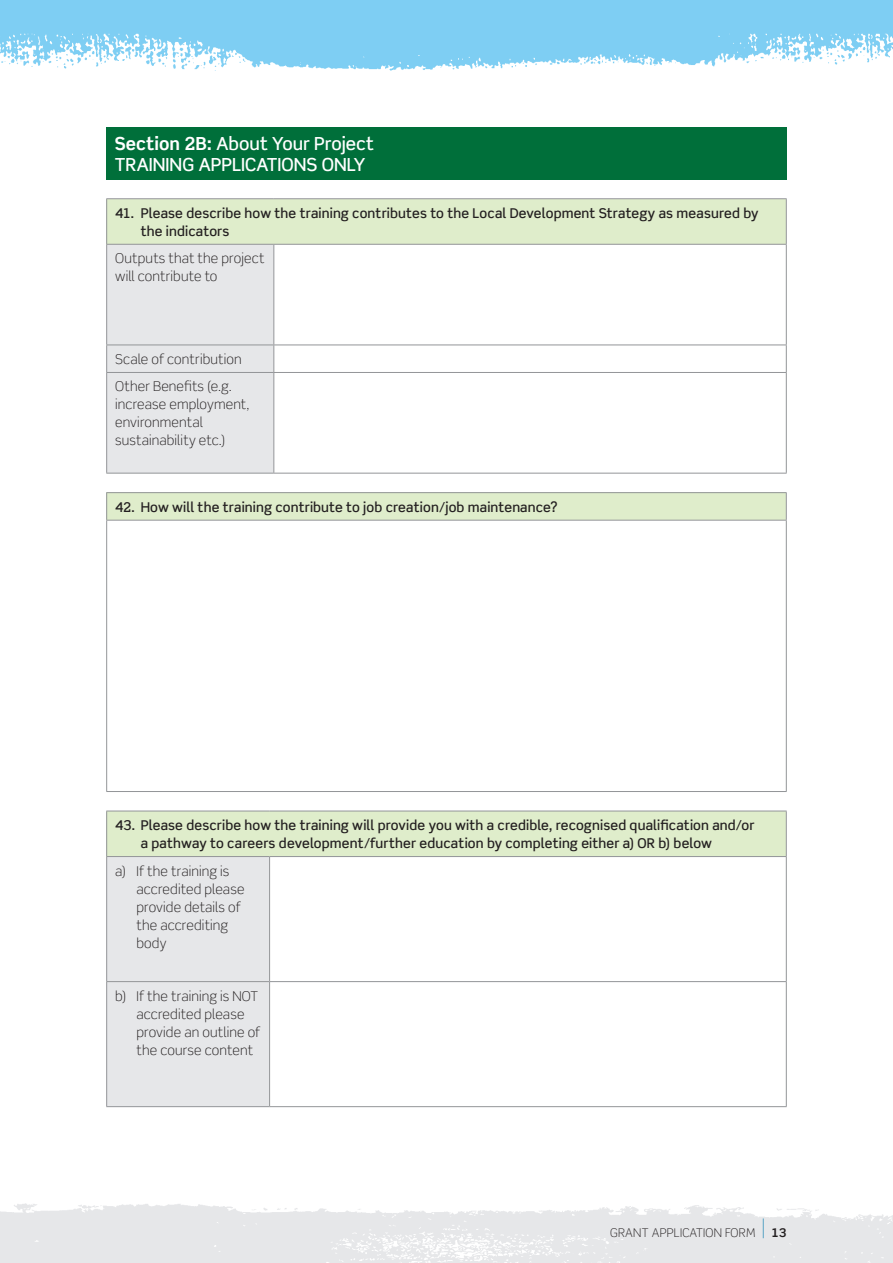
<style>
.page{position:relative;width:893px;height:1263px;background:#fff}
.page>*{position:absolute;margin:0;border:0;box-sizing:border-box;transform-origin:0 0}
.t1{font:500 18px/21px "Scene Pro";color:#fff}
.t2{font:500 13.5px/18px "Scene Pro";letter-spacing:.01em;color:#231f20}
.t3{font:300 13.5px/18px "Scene Pro";letter-spacing:.01em;color:#231f20}
.t4{font:300 12px "Scene Pro";letter-spacing:.02em;color:#231f20}
.s1{font-weight:700}
.s2{font-size:24px;color:#0079ad}
</style>
<div class="page">
<img style="left:0;top:1203px;width:893px;height:60px">
<img style="left:0;top:0;width:893px;height:71px">
<div style="left:106px;top:128px;width:681px;height:52px;background:#006f3a"></div>
<div style="left:107px;top:199px;width:679px;height:45px;background:#dfedcb"></div>
<svg style="left:274px;top:245px;width:512px;height:228px"></svg>
<hr style="left:786px;top:245px;width:1px;height:100px;background:#939598">
<hr style="left:274px;top:345px;width:513px;height:1px;background:#939598">
<svg style="left:786px;top:345px;width:1px;height:27px"></svg>
<hr style="left:274px;top:372px;width:513px;height:1px;background:#939598">
<hr style="left:786px;top:373px;width:1px;height:100px;background:#939598">
<hr style="left:274px;top:473px;width:513px;height:1px;background:#939598">
<div style="left:106px;top:245px;width:168px;height:228px;background:#e6e7e9"></div>
<hr style="left:106px;top:373px;width:1px;height:100px;background:#939598">
<hr style="left:273px;top:373px;width:1px;height:100px;background:#939598">
<hr style="left:106px;top:473px;width:168px;height:1px;background:#939598">
<hr style="left:106px;top:198px;width:168px;height:1px;background:#939598">
<hr style="left:106px;top:199px;width:1px;height:45px;background:#939598">
<hr style="left:274px;top:198px;width:513px;height:1px;background:#939598">
<hr style="left:786px;top:199px;width:1px;height:45px;background:#939598">
<hr style="left:106px;top:244px;width:168px;height:1px;background:#939598">
<hr style="left:274px;top:244px;width:513px;height:1px;background:#939598">
<div style="left:107px;top:493px;width:679px;height:27px;background:#dfedcb"></div>
<hr style="left:786px;top:520px;width:1px;height:271px;background:#939598">
<hr style="left:106px;top:791px;width:681px;height:1px;background:#939598">
<hr style="left:106px;top:492px;width:681px;height:1px;background:#939598">
<svg style="left:106px;top:493px;width:1px;height:27px"></svg>
<svg style="left:786px;top:493px;width:1px;height:27px"></svg>
<hr style="left:106px;top:520px;width:681px;height:1px;background:#939598">
<hr style="left:106px;top:520px;width:1px;height:271px;background:#939598">
<div style="left:107px;top:811px;width:679px;height:45px;background:#dfedcb"></div>
<div style="left:107px;top:857px;width:162px;height:249px;background:#e6e7e9"></div>
<svg style="left:270px;top:857px;width:516px;height:249px"></svg>
<hr style="left:786px;top:857px;width:1px;height:124px;background:#939598">
<hr style="left:106px;top:981px;width:164px;height:1px;background:#939598">
<hr style="left:270px;top:981px;width:517px;height:1px;background:#939598">
<hr style="left:786px;top:982px;width:1px;height:124px;background:#939598">
<hr style="left:270px;top:1106px;width:517px;height:1px;background:#939598">
<hr style="left:106px;top:857px;width:1px;height:124px;background:#939598">
<hr style="left:269px;top:857px;width:1px;height:124px;background:#939598">
<hr style="left:106px;top:982px;width:1px;height:124px;background:#939598">
<hr style="left:269px;top:982px;width:1px;height:124px;background:#939598">
<hr style="left:106px;top:1106px;width:164px;height:1px;background:#939598">
<hr style="left:106px;top:811px;width:164px;height:1px;background:#939598">
<hr style="left:106px;top:811px;width:1px;height:45px;background:#939598">
<hr style="left:270px;top:811px;width:517px;height:1px;background:#939598">
<hr style="left:786px;top:811px;width:1px;height:45px;background:#939598">
<hr style="left:106px;top:856px;width:164px;height:1px;background:#939598">
<hr style="left:270px;top:856px;width:517px;height:1px;background:#939598">
<h1 class="t1" style="left:115px;top:133px;width:261px"><span class="s1">Section 2B:</span> About Your Project<br>TRAINING APPLICATIONS ONLY</h1>
<p class="t2" style="left:141px;top:204px;width:619px;text-indent:-26px">41. Please describe how the training contributes to the Local Development Strategy as measured by the indicators</p>
<p class="t3" style="left:115px;top:250px;width:151px">Outputs that the project will contribute to</p>
<p class="t3" style="left:115px;top:345px;width:128px;line-height:27.6px">Scale of contribution<br>Other Benefits (e.g.</p>
<p class="t3" style="left:115px;top:396px;width:136px">increase employment, environmental sustainability etc.)</p>
<p class="t2" style="left:115px;top:498px;width:444px">42. How will the training contribute to job creation/job maintenance?</p>
<p class="t2" style="left:141px;top:816px;width:615px;text-indent:-26px">43. Please describe how the training will provide you with a credible, recognised qualification and/or a pathway to careers development/further education by completing either a) OR b) below</p>
<p class="t3" style="left:136px;top:862px;width:110px;text-indent:-21px">a) If the training is accredited please provide details of the accrediting body</p>
<p class="t3" style="left:136px;top:987px;width:125px;text-indent:-21px">b) If the training is NOT accredited please provide an outline of the course content</p>
<p class="t4" style="left:610px;top:1226px;width:178px">GRANT APPLICATION FORM <span class="s2">|</span> <span class="s1">13</span></p>
</div>
